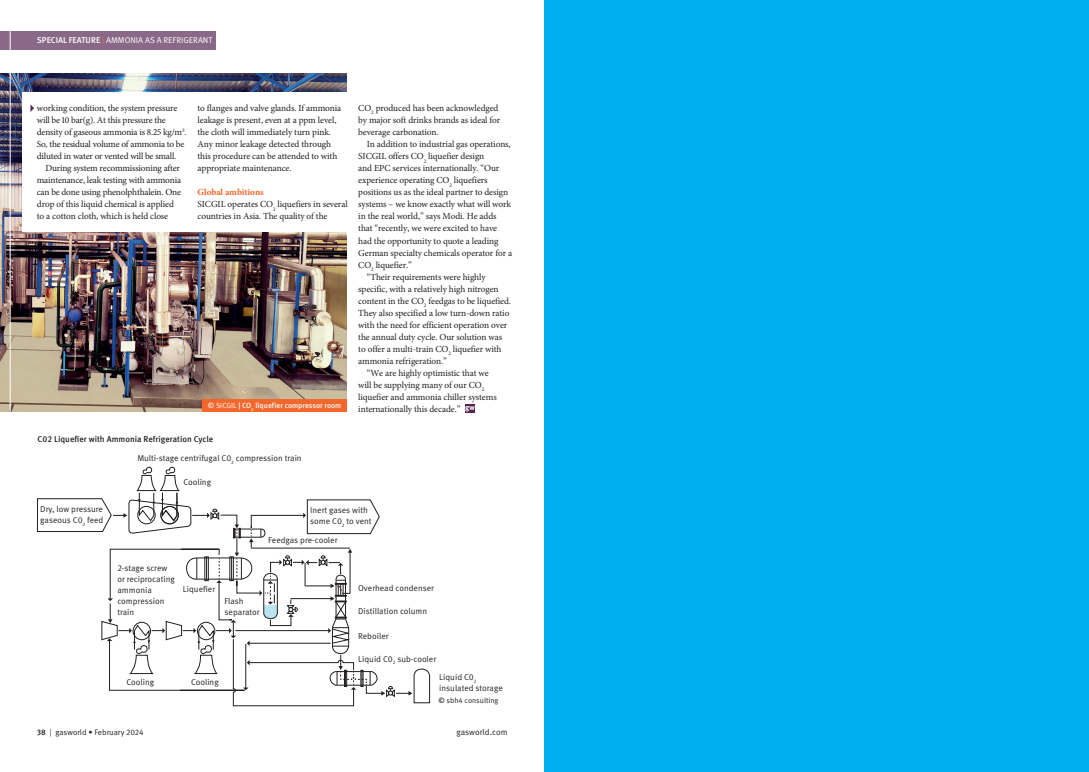
<style>
.page{position:relative;width:1089px;height:772px;background:#fff}
.page>*{position:absolute;margin:0;border:0;box-sizing:border-box;transform-origin:0 0}
.t1{font:9.3px/12px "Minion Pro";letter-spacing:-.01em;color:#231f20}
.t2{font:8.5px/11px "Meta OT Norm";color:#231f20}
.t3{font:500 8.5px "Meta OT";color:#231f20}
.t4{font:8.5px "Meta Pro Norm";color:#fff}
.t5{font:8.5px "Meta Pro Norm";color:#231f20}
.t6{font:8px "Meta OT Norm";color:#231f20}
.t7{font:500 7.5px "Meta OT";color:#fff}
.t8{font:7.5px "Meta OT Norm";color:#231f20}
.s1{font-family:"Meta Pro";font-weight:500}
.s2{color:#f2682c}
.s3{font-weight:700;color:#f2682c}
.s4{font-family:"Meta OT Norm";font-weight:400}
.s5{font-family:"Meta OT";font-weight:500}
.s6{font-family:"Meta Pro Norm"}
</style>
<div class="page">
<div style="left:544px;top:0;width:544px;height:771px;background:#00aeef"></div>
<img style="left:0;top:74px;width:347px;height:337px">
<svg style="left:37px;top:467px;width:393px;height:238px"></svg>
<div style="left:464px;top:403px;width:10px;height:9px;background:#542452"></div>
<div style="left:23px;top:92px;width:329px;height:139px;background:#fff"></div>
<svg style="left:30px;top:104px;width:4px;height:8px"></svg>
<div style="left:0;top:31px;width:216px;height:18px;background:#896888"></div>
<hr style="left:10px;top:10px;width:1px;height:430px;background:#fff">
<div style="left:202px;top:399px;width:145px;height:12px;background:#f2682c"></div>
<p class="t4" style="left:37px;top:34px;width:177px"><span class="s1">SPECIAL FEATURE</span> <span class="s2">|</span> AMMONIA AS A REFRIGERANT</p>
<p class="t1" style="left:37px;top:102px;width:151px">working condition, the system pressure will be 10 bar(g). At this pressure the density of gaseous ammonia is 8.25 kg/m<sup>3</sup>.<br>So, the residual volume of ammonia to be diluted in water or vented will be small.</p>
<p class="t1" style="left:37px;top:162px;width:146px;text-indent:9px">During system recommissioning after maintenance, leak testing with ammonia can be done using phenolphthalein. One drop of this liquid chemical is applied to a cotton cloth, which is held close</p>
<p class="t1" style="left:197px;top:102px;width:145px">to flanges and valve glands. If ammonia leakage is present, even at a ppm level, the cloth will immediately turn pink.<br>Any minor leakage detected through this procedure can be attended to with appropriate maintenance.</p>
<p class="t1" style="left:197px;top:186px;width:152px"><span class="s3">Global ambitions<br></span>SICGIL operates CO<sub>2</sub> liquefiers in several countries in Asia. The quality of the</p>
<p class="t7" style="left:208px;top:400px;width:135px">© <span class="s4">SICGIL</span> | CO<sub>2</sub> liquefier compressor room</p>
<p class="t3" style="left:38px;top:433px;width:177px">C02 Liquefier with Ammonia Refrigeration Cycle</p>
<p class="t2" style="left:137px;top:452px;width:166px">Multi-stage centrifugal C0<sub>2</sub> compression train</p>
<p class="t2" style="left:183px;top:476px;width:29px">Cooling</p>
<p class="t1" style="left:358px;top:102px;width:144px">CO<sub>2</sub> produced has been acknowledged by major soft drinks brands as ideal for beverage carbonation.</p>
<p class="t1" style="left:367px;top:138px;width:145px">In addition to industrial gas operations,</p>
<p class="t1" style="left:358px;top:150px;width:128px">SICGIL offers CO<sub>2</sub> liquefier design</p>
<p class="t1" style="left:358px;top:162px;width:143px">and EPC services internationally. “Our</p>
<p class="t1" style="left:358px;top:174px;width:131px">experience operating CO<sub>2</sub> liquefiers</p>
<p class="t1" style="left:358px;top:186px;width:151px">positions us as the ideal partner to design</p>
<p class="t1" style="left:358px;top:198px;width:154px">systems – we know exactly what will work</p>
<p class="t1" style="left:358px;top:210px;width:140px">in the real world,” says Modi. He adds</p>
<p class="t1" style="left:358px;top:222px;width:140px">that “recently, we were excited to have</p>
<p class="t1" style="left:358px;top:234px;width:142px">had the opportunity to quote a leading</p>
<p class="t1" style="left:358px;top:246px;width:155px">German specialty chemicals operator for a</p>
<p class="t1" style="left:358px;top:258px;width:55px">CO<sub>2</sub> liquefier.”</p>
<p class="t1" style="left:367px;top:270px;width:120px">“Their requirements were highly</p>
<p class="t1" style="left:358px;top:282px;width:142px">specific, with a relatively high nitrogen</p>
<p class="t1" style="left:358px;top:294px;width:154px">content in the CO<sub>2</sub> feedgas to be liquefied.</p>
<p class="t1" style="left:358px;top:306px;width:153px">They also specified a low turn-down ratio</p>
<p class="t1" style="left:358px;top:318px;width:151px">with the need for efficient operation over</p>
<p class="t1" style="left:358px;top:330px;width:145px">the annual duty cycle. Our solution was</p>
<p class="t1" style="left:358px;top:342px;width:145px">to offer a multi-train CO<sub>2</sub> liquefier with</p>
<p class="t1" style="left:358px;top:354px;width:90px">ammonia refrigeration.”</p>
<p class="t1" style="left:367px;top:366px;width:123px">“We are highly optimistic that we</p>
<p class="t1" style="left:358px;top:378px;width:127px">will be supplying many of our CO<sub>2</sub></p>
<p class="t1" style="left:358px;top:390px;width:140px">liquefier and ammonia chiller systems</p>
<p class="t1" style="left:358px;top:402px;width:118px">internationally this decade.” <sup>gw</sup></p>
<p class="t2" style="left:40px;top:503px;width:65px">Dry, low pressure gaseous C0<sub>2</sub> feed</p>
<p class="t2" style="left:117px;top:562px;width:59px">2-stage screw or reciprocating ammonia compression train</p>
<p class="t2" style="left:183px;top:583px;width:34px">Liquefier</p>
<p class="t2" style="left:310px;top:504px;width:63px">Inert gases with some C0<sub>2</sub> to vent</p>
<p class="t2" style="left:268px;top:534px;width:71px">Feedgas pre-cooler</p>
<p class="t2" style="left:224px;top:595px;width:37px">Flash separator</p>
<p class="t2" style="left:358px;top:582px;width:77px">Overhead condenser</p>
<p class="t2" style="left:358px;top:605px;width:70px">Distillation column</p>
<p class="t2" style="left:358px;top:630px;width:32px">Reboiler</p>
<p class="t2" style="left:358px;top:652px;width:79px">Liquid C0<sub>2</sub> sub-cooler</p>
<p class="t2" style="left:127px;top:676px;width:29px">Cooling</p>
<p class="t2" style="left:191px;top:676px;width:29px">Cooling</p>
<p class="t2" style="left:439px;top:671px;width:65px">Liquid C0<sub>2 </sub>insulated storage</p>
<p class="t8" style="left:438px;top:695px;width:61px"><span class="s5">©</span> sbh4 consulting</p>
<p class="t6" style="left:37px;top:727px;width:108px"><span class="s1">38</span> <span class="s6">| gasworld •</span> February 2024</p>
<p class="t5" style="left:456px;top:725px;width:53px">gasworld.com</p>
</div>
